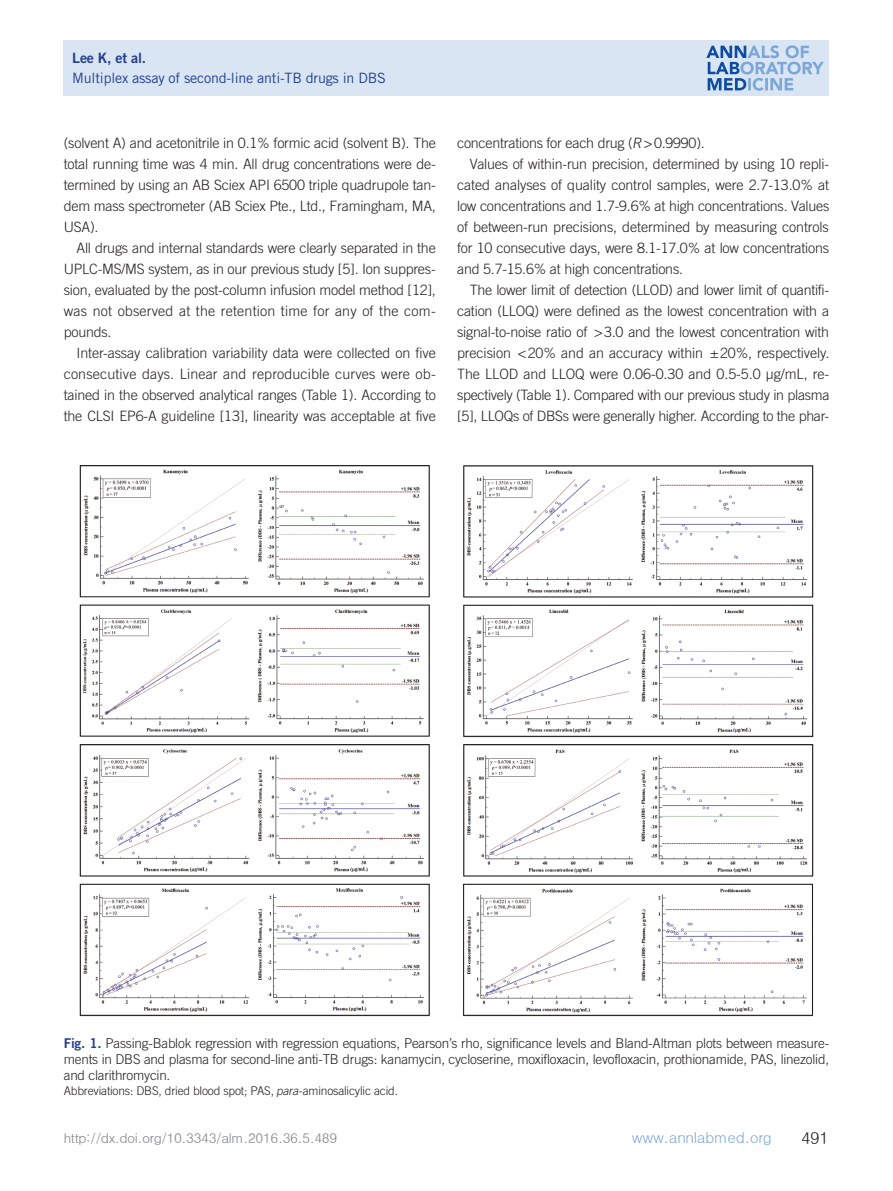
<style>
.page{position:relative;width:893px;height:1191px;background:#fff}
.page>*{position:absolute;margin:0;border:0;box-sizing:border-box;transform-origin:0 0}
.URL{font:16.5px "Dotum";color:#231f20}
.URL-2{font:15px "Dotum";letter-spacing:-.02em;color:#7ca7d8}
.본문{font:300 14.25px/21px "Trade Gothic LT Std";letter-spacing:-.015em;color:#231f20;text-align:justify}
.하시라이름{font:14.25px "Trade Gothic LT Std";letter-spacing:-.015em;color:#253f8e}
.하시라이름-2{font:14.25px "Trade Gothic LT Std Bd 2";letter-spacing:-.015em;color:#253f8e}
.표제목_그림설명{font:300 13.5px/16.2px "Trade Gothic LT Std";letter-spacing:-.015em;color:#231f20;text-align:justify}
.t1{font:13.5px "Dotum";letter-spacing:-.03em;color:#808285}
.표_그림_주석{font:300 12px "Trade Gothic LT Std";letter-spacing:-.015em;color:#231f20}
.s1{font-style:italic}
.s2{font-family:"Trade Gothic LT Std Bd 2";font-weight:400;color:#253f8e}
</style>
<div class="page">
<div style="left:64px;top:40px;width:765px;height:56px;background:#dae5f4"></div>
<svg style="left:706px;top:45px;width:118px;height:46px"></svg>
<img style="left:79px;top:465px;width:735px;height:552px">
<p class="하시라이름-2" style="left:72px;top:49px;width:75px">Lee K, et al.</p>
<p class="하시라이름" style="left:72px;top:69px;width:315px">Multiplex assay of second-line anti-TB drugs in DBS</p>
<p class="본문" style="left:64px;top:132px;width:374px">(solvent A) and acetonitrile in 0.1% formic acid (solvent B). The total running time was 4 min. All drug concentrations were de&shy;termined by using an AB Sciex API 6500 triple quadrupole tan&shy;dem mass spectrometer (AB Sciex Pte., Ltd., Framingham, MA, USA).</p>
<p class="본문" style="left:64px;top:237px;width:374px;text-indent:13px">All drugs and internal standards were clearly separated in the UPLC-MS/MS system, as in our previous study [5]. Ion suppres&shy;sion, evaluated by the post-column infusion model method [12], was not observed at the retention time for any of the com&shy;pounds.</p>
<p class="본문" style="left:64px;top:342px;width:374px;text-indent:13px">Inter-assay calibration variability data were collected on five consecutive days. Linear and reproducible curves were ob&shy;tained in the observed analytical ranges (Table 1). According to the CLSI EP6-A guideline [13], linearity was acceptable at five</p>
<p class="본문" style="left:457px;top:132px;width:249px">concentrations for each drug (<span class="s1">R</span>&gt;0.9990).</p>
<p class="본문" style="left:457px;top:153px;width:374px;text-indent:13px">Values of within-run precision, determined by using 10 repli&shy;cated analyses of quality control samples, were 2.7-13.0% at low concentrations and 1.7-9.6% at high concentrations. Values of between-run precisions, determined by measuring controls for 10 consecutive days, were 8.1-17.0% at low concentrations and 5.7-15.6% at high concentrations.</p>
<p class="본문" style="left:457px;top:279px;width:374px;text-indent:13px">The lower limit of detection (LLOD) and lower limit of quantifi&shy;cation (LLOQ) were defined as the lowest concentration with a signal-to-noise ratio of &gt;3.0 and the lowest concentration with precision &lt;20% and an accuracy within ±20%, respectively.<br>The LLOD and LLOQ were 0.06-0.30 and 0.5-5.0 μg/mL, re&shy;spectively (Table 1). Compared with our previous study in plasma [5], LLOQs of DBSs were generally higher. According to the phar-</p>
<p class="표제목_그림설명" style="left:64px;top:1035px;width:767px"><span class="s2">Fig. 1.</span> Passing-Bablok regression with regression equations, Pearson’s rho, significance levels and Bland-Altman plots between measure&shy;ments in DBS and plasma for second-line anti-TB drugs: kanamycin, cycloserine, moxifloxacin, levofloxacin, prothionamide, PAS, linezolid, and clarithromycin.</p>
<p class="표_그림_주석" style="left:64px;top:1084px;width:336px">Abbreviations: DBS, dried blood spot; PAS, <span class="s1">para</span>-aminosalicylic acid.</p>
<p class="t1" style="left:64px;top:1131px;width:275px">http://dx.doi.org/10.3343/alm.2016.36.5.489</p>
<p class="URL-2" style="left:632px;top:1130px;width:142px">www.annlabmed.org</p>
<p class="URL" style="left:801px;top:1129px;width:30px">491</p>
</div>
